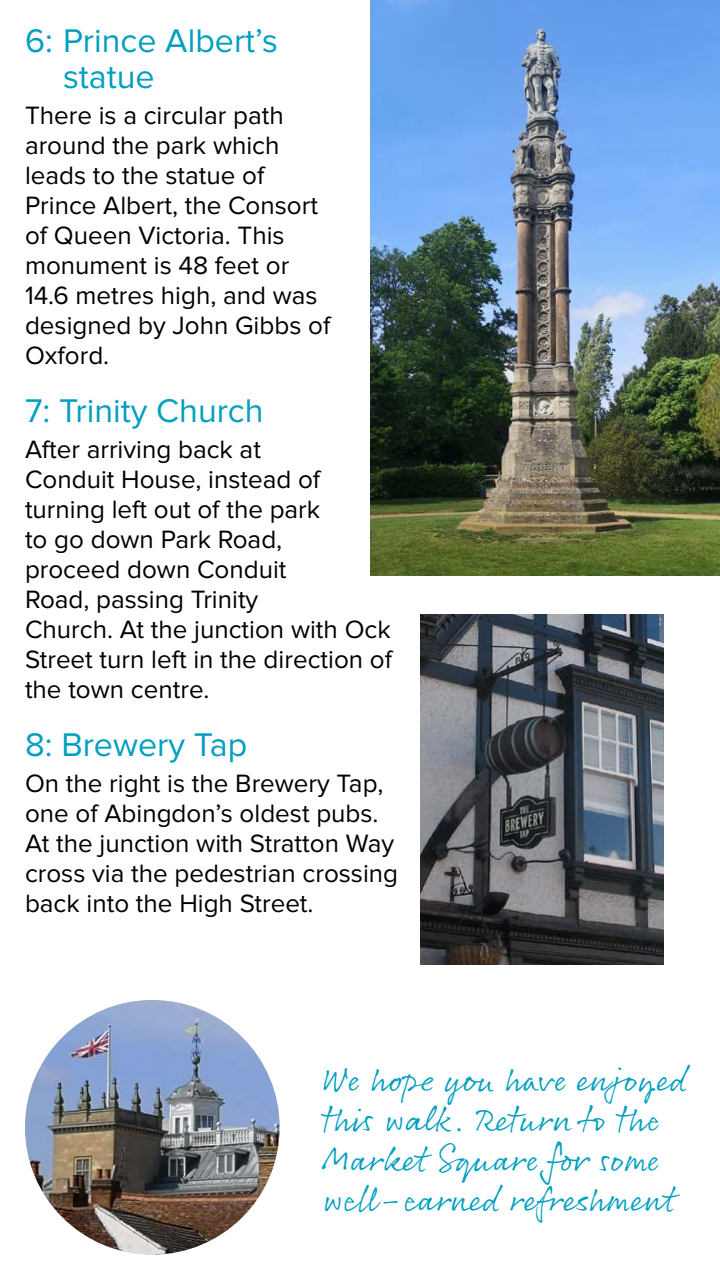
<style>
.page{position:relative;width:720px;height:1280px;background:#fff}
.page>*{position:absolute;margin:0;border:0;box-sizing:border-box;transform-origin:0 0}
.t1{font:35px/40px "Rollerscript Smooth";color:#009fc0}
.t2{font:34px/36px "Proxima Nova";color:#009fc0}
.t3{font:26px/30px "Proxima Nova";color:#000}
</style>
<div class="page">
<img style="left:25px;top:1000px;width:255px;height:255px;border-radius:127px">
<img style="left:370px;top:0;width:350px;height:576px">
<img style="left:420px;top:614px;width:244px;height:350px">
<p class="t2" style="left:63px;top:23px;width:216px;text-indent:-38px">6: Prince Albert’s statue</p>
<p class="t3" style="left:25px;top:101px;width:307px">There is a circular path around the park which leads to the statue of<br>Prince Albert, the Consort of Queen Victoria. This monument is 48 feet or<br>14.6 metres high, and was designed by John Gibbs of<br>Oxford.</p>
<p class="t2" style="left:25px;top:393px;width:240px">7: Trinity Church</p>
<p class="t3" style="left:25px;top:435px;width:369px">After arriving back at<br>Conduit House, instead of turning left out of the park<br>to go down Park Road,<br>proceed down Conduit<br>Road, passing Trinity<br>Church. At the junction with Ock<br>Street turn left in the direction of the town centre.</p>
<p class="t2" style="left:25px;top:727px;width:224px">8: Brewery Tap</p>
<p class="t3" style="left:25px;top:769px;width:375px">On the right is the Brewery Tap, one of Abingdon’s oldest pubs.<br>At the junction with Stratton Way cross via the pedestrian crossing back into the High Street.</p>
<p class="t1" style="left:323px;top:1058px;width:365px">We hope you have enjoyed this walk. Return to the<br>Market Square for some well-earned refreshment</p>
</div>
